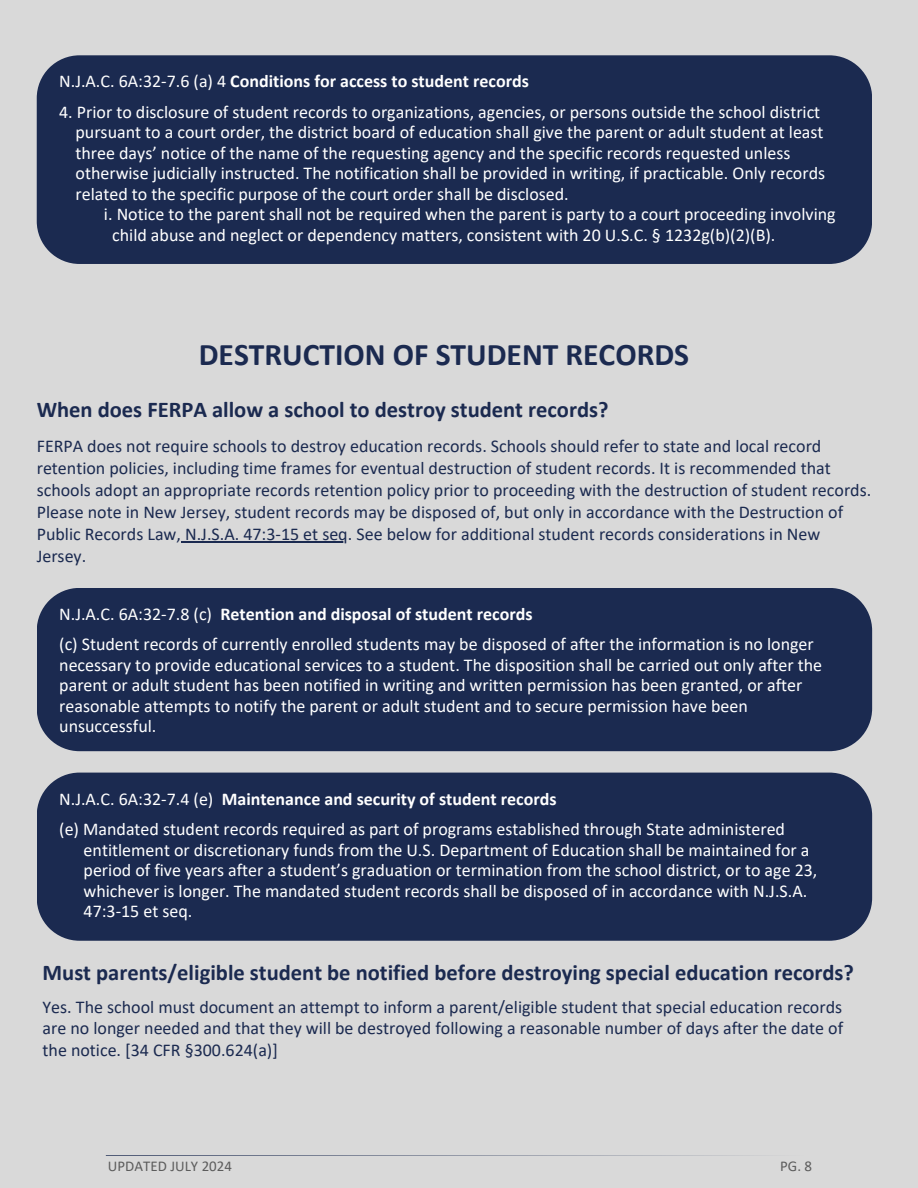
<style>
.page{position:relative;width:918px;height:1188px;background:#d9d9d9}
.page>*{position:absolute;margin:0;border:0;box-sizing:border-box;transform-origin:0 0}
.t1{font:700 31.5px "Calibri";color:#1b2a50}
.t2{font:700 22.5px "Calibri";color:#1b2a50}
.t3{font:18px/20.5px "Calibri";color:#fff}
.t4{font:18px/21.9px "Calibri";color:#1b2a50}
.t5{font:700 18px "Calibri";color:#fff}
.t6{font:15px "Calibri";color:#5c5c5c}
.s1{font-weight:400}
</style>
<div class="page">
<div style="left:37px;top:55px;width:835px;height:209px;background:#1b2a50"></div>
<div style="left:37px;top:588px;width:835px;height:163px;background:#1b2a50"></div>
<div style="left:37px;top:773px;width:835px;height:168px;background:#1b2a50"></div>
<svg style="left:106px;top:1155px;width:648px;height:1px"></svg>
<hr style="left:181px;top:541px;width:167px;height:1px;background:#1b2a50">
<h4 class="t5" style="left:59px;top:74px;width:471px"><span class="s1">N.J.A.C. 6A:32-7.6 (a) 4</span> Conditions for access to student records</h4>
<p class="t3" style="left:75px;top:103px;width:751px;text-indent:-16px">4. Prior to disclosure of student records to organizations, agencies, or persons outside the school district pursuant to a court order, the district board of education shall give the parent or adult student at least three days’ notice of the name of the requesting agency and the specific records requested unless otherwise judicially instructed. The notification shall be provided in writing, if practicable. Only records related to the specific purpose of the court order shall be disclosed.</p>
<p class="t3" style="left:112px;top:205px;width:725px;text-indent:-8px">i. Notice to the parent shall not be required when the parent is party to a court proceeding involving child abuse and neglect or dependency matters, consistent with 20 U.S.C. § 1232g(b)(2)(B).</p>
<h2 class="t1" style="left:199px;top:341px;width:492px">DESTRUCTION OF STUDENT RECORDS</h2>
<h3 class="t2" style="left:37px;top:400px;width:573px">When does FERPA allow a school to destroy student records?</h3>
<p class="t4" style="left:37px;top:437px;width:836px">FERPA does not require schools to destroy education records. Schools should refer to state and local record retention policies, including time frames for eventual destruction of student records. It is recommended that schools adopt an appropriate records retention policy prior to proceeding with the destruction of student records.<br>Please note in New Jersey, student records may be disposed of, but only in accordance with the Destruction of Public Records Law, N.J.S.A. 47:3-15 et seq. See below for additional student records considerations in New Jersey.</p>
<h4 class="t5" style="left:59px;top:606px;width:475px"><span class="s1">N.J.A.C. 6A:32-7.8 (c)</span> Retention and disposal of student records</h4>
<p class="t3" style="left:59px;top:636px;width:764px">(c) Student records of currently enrolled students may be disposed of after the information is no longer necessary to provide educational services to a student. The disposition shall be carried out only after the parent or adult student has been notified in writing and written permission has been granted, or after reasonable attempts to notify the parent or adult student and to secure permission have been unsuccessful.</p>
<h4 class="t5" style="left:59px;top:791px;width:499px"><span class="s1">N.J.A.C. 6A:32-7.4 (e)</span> Maintenance and security of student records</h4>
<p class="t3" style="left:84px;top:821px;width:735px;text-indent:-24px">(e) Mandated student records required as part of programs established through State administered entitlement or discretionary funds from the U.S. Department of Education shall be maintained for a period of five years after a student’s graduation or termination from the school district, or to age 23, whichever is longer. The mandated student records shall be disposed of in accordance with N.J.S.A.<br>47:3-15 et seq.</p>
<h3 class="t2" style="left:43px;top:963px;width:813px">Must parents/eligible student be notified before destroying special education records?</h3>
<p class="t4" style="left:43px;top:997px;width:802px;text-align:justify">Yes. The school must document an attempt to inform a parent/eligible student that special education records are no longer needed and that they will be destroyed following a reasonable number of days after the date of the notice. [34 CFR §300.624(a)]</p>
<p class="t6" style="left:108px;top:1160px;width:125px">UPDATED JULY 2024</p>
<p class="t6" style="left:780px;top:1160px;width:33px">PG. 8</p>
</div>
